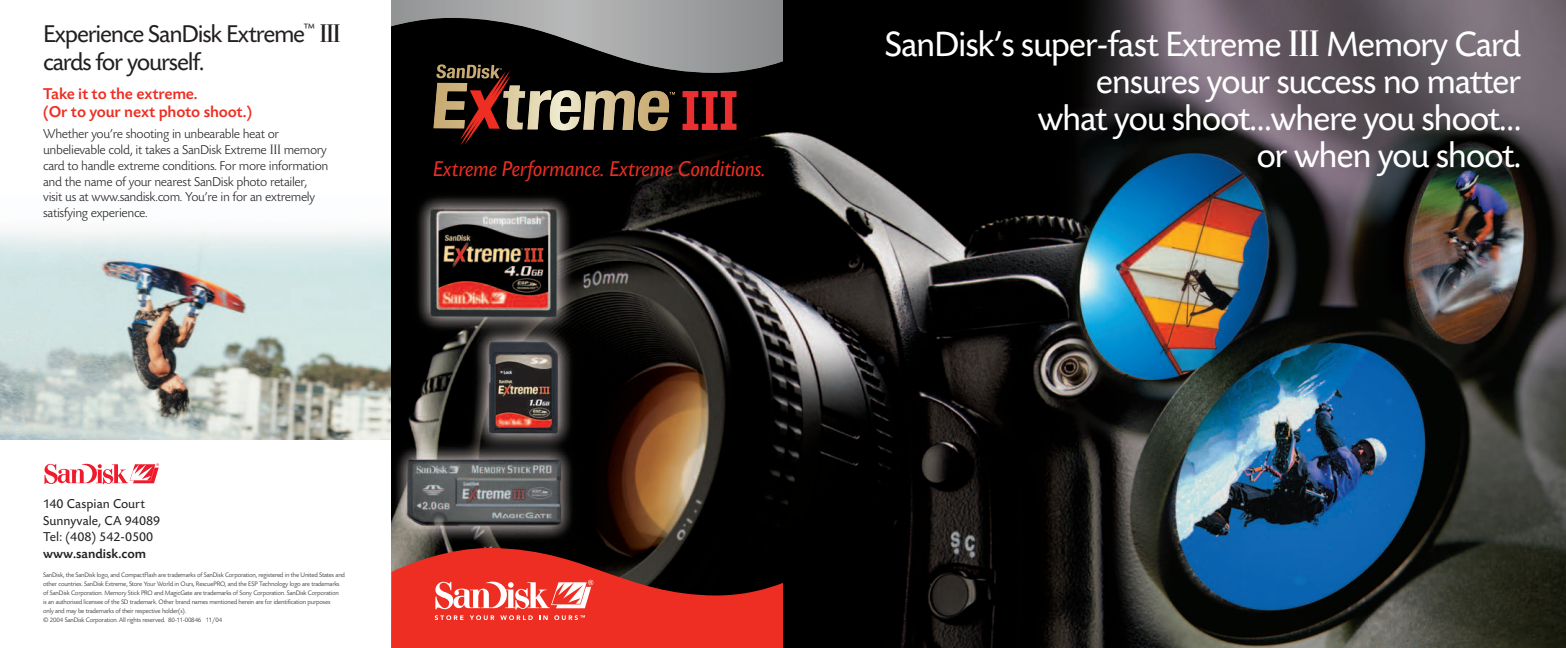
<style>
.page{position:relative;width:1566px;height:648px;background:#fff}
.page>*{position:absolute;margin:0;border:0;box-sizing:border-box;transform-origin:0 0}
.t1{font:36.9px/36.9px "Today BEF";letter-spacing:-.035em;color:#fff;text-align:right}
.t2{font:25.5px/28.5px "Today BEF";letter-spacing:-.045em;color:#231f20}
.t3{font:italic 22.5px "Today BEF";letter-spacing:-.02em;color:#ee2e22}
.t4{font:500 16.5px/18px "Today BEF";letter-spacing:-.01em;color:#ee2e22}
.t5{font:300 13.5px/15.8px "Today BEF";letter-spacing:-.025em;color:#231f20}
.t6{font:13.5px/16.5px "Today BEF";color:#231f20}
.t7{font:500 13.5px "Today BEF";color:#231f20}
.t8{font:300 6.75px/9px "Today BEF";letter-spacing:-.025em;color:#231f20}
.s1{font-family:"Fenice"}
</style>
<div class="page">
<img style="left:0;top:197px;width:392px;height:242px">
<img style="left:392px;top:0;width:1174px;height:648px">
<svg style="left:392px;top:548px;width:391px;height:100px;background:#bb3128"></svg>
<svg style="left:392px;top:18px;width:391px;height:128px;background:#443a35"></svg>
<svg style="left:45px;top:463px;width:114px;height:21px"></svg>
<h2 class="t2" style="left:43px;top:22px;width:299px">Experience SanDisk Extreme<sup>™</sup> <span class="s1">III </span>cards for yourself.</h2>
<h3 class="t4" style="left:43px;top:86px;width:210px">Take it to the extreme.<br>(Or to your next photo shoot.)</h3>
<p class="t5" style="left:43px;top:127px;width:287px">Whether you’re shooting in unbearable heat or unbelievable cold, it takes a SanDisk Extreme <span class="s1">III</span> memory card to handle extreme conditions. For more information and the name of your nearest SanDisk photo retailer, visit us at www.sandisk.com. You’re in for an extremely satisfying experience.</p>
<h3 class="t3" style="left:434px;top:160px;width:334px">Extreme Performance. Extreme Conditions.</h3>
<h3 class="t6" style="left:43px;top:497px;width:119px">140 Caspian Court<br>Sunnyvale, CA 94089<br>Tel: (408) 542-0500</h3>
<h3 class="t7" style="left:43px;top:548px;width:104px">www.sandisk.com</h3>
<p class="t8" style="left:43px;top:571px;width:303px">SanDisk, the SanDisk logo, and CompactFlash are trademarks of SanDisk Corporation, registered in the United States and other countries. SanDisk Extreme, Store Your World in Ours, RescuePRO, and the ESP Technology logo are trademarks of SanDisk Corporation. Memory Stick PRO and MagicGate are trademarks of Sony Corporation. SanDisk Corporation<br>is an authorised licensee of the SD trademark. Other brand names mentioned herein are for identification purposes<br>only and may be trademarks of their respective holder(s).<br>© 2004 SanDisk Corporation. All rights reserved. 80-11-00846 11/04</p>
<h1 class="t1" style="left:885px;top:30px;width:638px">SanDisk’s super-fast Extreme <span class="s1">III</span> Memory Card ensures your success no matter<br>what you shoot…where you shoot…<br>or when you shoot.</h1>
</div>
